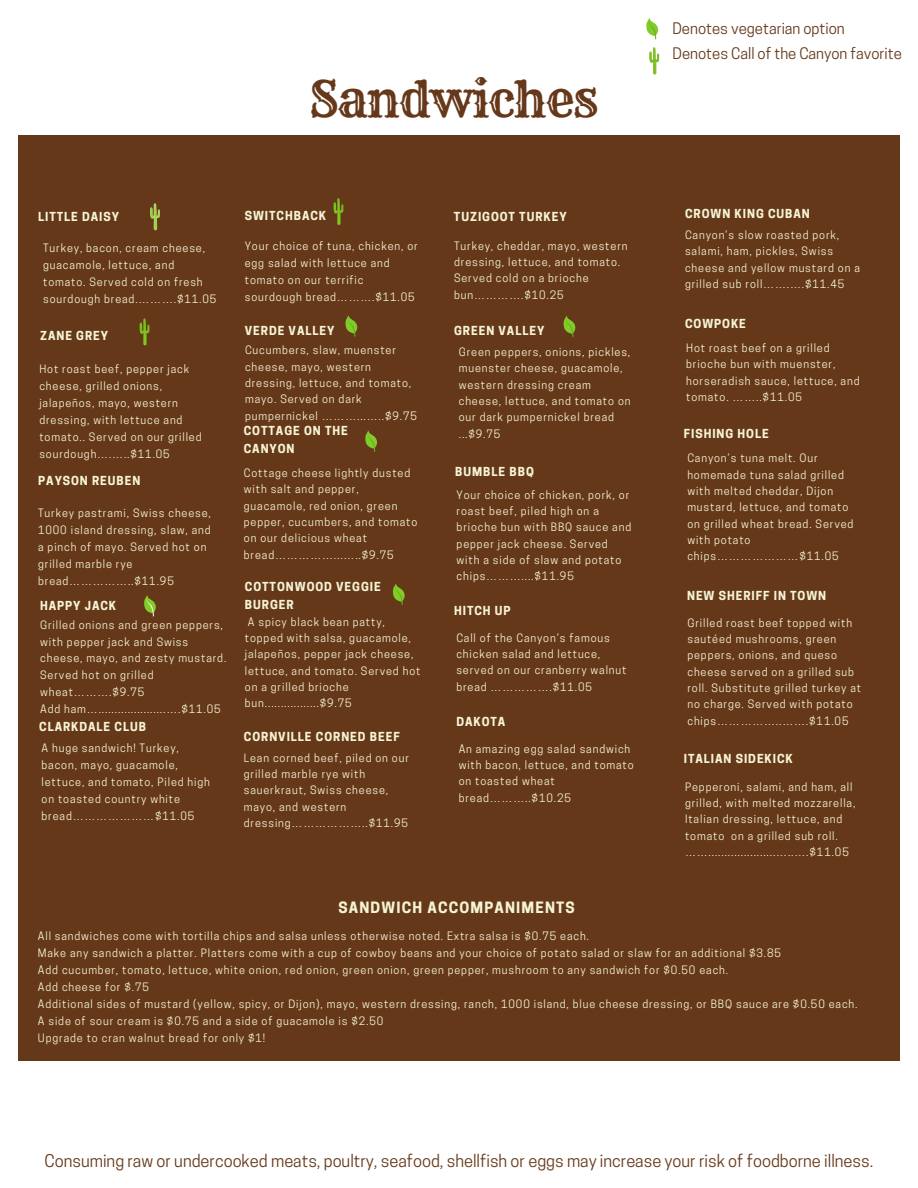
<style>
.page{position:relative;width:918px;height:1188px;background:#fff}
.page>*{position:absolute;margin:0;border:0;box-sizing:border-box;transform-origin:0 0}
.t1{font:49.2px "Rye";letter-spacing:-.03em;color:#66381a}
.t2{font:16.5px "Cooper Hewitt";color:#66381a}
.t3{font:15px/25px "Cooper Hewitt";color:#66381a}
.t4{font:700 14.7px "Cooper Hewitt";letter-spacing:.08em;color:#f5f4d5}
.t5{font:700 11.7px/17.5px "Cooper Hewitt";letter-spacing:.08em;color:#f5f4d5}
.t6{font:10.95px/16.4px "Cooper Hewitt";letter-spacing:.08em;color:#f5f4d5}
</style>
<div class="page">
<div style="left:18px;top:135px;width:882px;height:926px;background:#66381a"></div>
<svg style="left:144px;top:595px;width:12px;height:22px"></svg>
<svg style="left:646px;top:18px;width:12px;height:21px"></svg>
<svg style="left:649px;top:47px;width:10px;height:27px"></svg>
<svg style="left:345px;top:315px;width:13px;height:22px"></svg>
<svg style="left:365px;top:431px;width:12px;height:21px"></svg>
<svg style="left:392px;top:584px;width:13px;height:21px"></svg>
<svg style="left:563px;top:316px;width:13px;height:21px"></svg>
<svg style="left:150px;top:203px;width:10px;height:27px"></svg>
<svg style="left:139px;top:318px;width:10px;height:27px"></svg>
<svg style="left:333px;top:198px;width:10px;height:27px"></svg>
<h1 class="t1" style="left:309px;top:68px;width:291px">Sandwiches</h1>
<p class="t5" style="left:38px;top:210px;width:82px">LITTLE DAISY</p>
<p class="t6" style="left:43px;top:241px;width:175px;line-height:16.8px">Turkey, bacon, cream cheese, guacamole, lettuce, and tomato. Served cold on fresh sourdough bread.……….$11.05</p>
<p class="t5" style="left:40px;top:329px;width:69px">ZANE GREY</p>
<p class="t6" style="left:39px;top:362px;width:164px;line-height:16.8px">Hot roast beef, pepper jack cheese, grilled onions, jalapeños, mayo, western dressing, with lettuce and tomato.. Served on our grilled sourdough….…..$11.05</p>
<p class="t5" style="left:38px;top:473px;width:104px">PAYSON REUBEN</p>
<p class="t6" style="left:38px;top:506px;width:174px;line-height:16.8px">Turkey pastrami, Swiss cheese,<br>1000 island dressing, slaw, and a pinch of mayo. Served hot on grilled marble rye bread……………..$11.95</p>
<p class="t5" style="left:40px;top:598px;width:78px">HAPPY JACK</p>
<p class="t6" style="left:40px;top:618px;width:188px;line-height:16.8px">Grilled onions and green peppers, with pepper jack and Swiss cheese, mayo, and zesty mustard.<br>Served hot on grilled wheat……….$9.75<br>Add ham….....................….$11.05</p>
<p class="t5" style="left:39px;top:720px;width:108px">CLARKDALE CLUB</p>
<p class="t6" style="left:42px;top:741px;width:170px;line-height:16.8px">A huge sandwich! Turkey, bacon, mayo, guacamole, lettuce, and tomato, Piled high on toasted country white bread…………………$11.05</p>
<p class="t5" style="left:245px;top:208px;width:83px">SWITCHBACK</p>
<p class="t6" style="left:245px;top:239px;width:175px;line-height:16.8px">Your choice of tuna, chicken, or egg salad with lettuce and tomato on our terrific sourdough bread……….$11.05</p>
<p class="t5" style="left:245px;top:323px;width:91px">VERDE VALLEY</p>
<p class="t6" style="left:245px;top:343px;width:174px">Cucumbers, slaw, muenster cheese, mayo, western dressing, lettuce, and tomato, mayo. Served on dark pumpernickel ………...…..$9.75</p>
<p class="t5" style="left:244px;top:424px;width:106px">COTTAGE ON THE<br>CANYON</p>
<p class="t6" style="left:244px;top:466px;width:175px">Cottage cheese lightly dusted with salt and pepper, guacamole, red onion, green pepper, cucumbers, and tomato on our delicious wheat bread……………...…..$9.75</p>
<p class="t5" style="left:245px;top:579px;width:137px">COTTONWOOD VEGGIE<br>BURGER</p>
<p class="t6" style="left:245px;top:615px;width:177px">A spicy black bean patty, topped with salsa, guacamole, jalapeños, pepper jack cheese, lettuce, and tomato. Served hot on a grilled brioche bun.................$9.75</p>
<p class="t5" style="left:244px;top:729px;width:157px">CORNVILLE CORNED BEEF</p>
<p class="t6" style="left:244px;top:751px;width:167px">Lean corned beef, piled on our grilled marble rye with sauerkraut, Swiss cheese, mayo, and western dressing………………..$11.95</p>
<p class="t5" style="left:454px;top:209px;width:114px">TUZIGOOT TURKEY</p>
<p class="t6" style="left:454px;top:239px;width:175px">Turkey, cheddar, mayo, western dressing, lettuce, and tomato.<br>Served cold on a brioche bun………….$10.25</p>
<p class="t5" style="left:454px;top:323px;width:92px">GREEN VALLEY</p>
<p class="t6" style="left:459px;top:345px;width:173px">Green peppers, onions, pickles, muenster cheese, guacamole, western dressing cream cheese, lettuce, and tomato on our dark pumpernickel bread ...$9.75</p>
<p class="t5" style="left:455px;top:464px;width:80px">BUMBLE BBQ</p>
<p class="t6" style="left:457px;top:488px;width:176px">Your choice of chicken, pork, or roast beef, piled high on a brioche bun with BBQ sauce and pepper jack cheese. Served with a side of slaw and potato chips………....$11.95</p>
<p class="t5" style="left:454px;top:604px;width:58px">HITCH UP</p>
<p class="t6" style="left:456px;top:631px;width:172px">Call of the Canyon’s famous chicken salad and lettuce, served on our cranberry walnut bread …………….$11.05</p>
<p class="t5" style="left:456px;top:715px;width:51px">DAKOTA</p>
<p class="t6" style="left:459px;top:742px;width:177px">An amazing egg salad sandwich with bacon, lettuce, and tomato on toasted wheat bread………..$10.25</p>
<h3 class="t3" style="left:672px;top:18px;width:231px">Denotes vegetarian option<br>Denotes Call of the Canyon favorite</h3>
<p class="t5" style="left:685px;top:206px;width:126px">CROWN KING CUBAN</p>
<p class="t6" style="left:685px;top:228px;width:176px">Canyon’s slow roasted pork, salami, ham, pickles, Swiss cheese and yellow mustard on a grilled sub roll…….….$11.45</p>
<p class="t5" style="left:685px;top:316px;width:62px">COWPOKE</p>
<p class="t6" style="left:686px;top:341px;width:175px">Hot roast beef on a grilled brioche bun with muenster, horseradish sauce, lettuce, and tomato. ……..$11.05</p>
<p class="t5" style="left:684px;top:427px;width:86px">FISHING HOLE</p>
<p class="t6" style="left:687px;top:451px;width:168px">Canyon’s tuna melt. Our homemade tuna salad grilled with melted cheddar, Dijon mustard, lettuce, and tomato on grilled wheat bread. Served with potato chips…………………$11.05</p>
<p class="t5" style="left:687px;top:588px;width:141px">NEW SHERIFF IN TOWN</p>
<p class="t6" style="left:687px;top:616px;width:175px">Grilled roast beef topped with sautéed mushrooms, green peppers, onions, and queso cheese served on a grilled sub roll. Substitute grilled turkey at no charge. Served with potato chips……………..…….$11.05</p>
<p class="t5" style="left:684px;top:752px;width:111px">ITALIAN SIDEKICK</p>
<p class="t6" style="left:685px;top:780px;width:172px">Pepperoni, salami, and ham, all grilled, with melted mozzarella, Italian dressing, lettuce, and tomato on a grilled sub roll. …….....................…..….$11.05</p>
<h3 class="t4" style="left:338px;top:902px;width:238px">SANDWICH ACCOMPANIMENTS</h3>
<p class="t6" style="left:38px;top:929px;width:821px;line-height:16.8px">All sandwiches come with tortilla chips and salsa unless otherwise noted. Extra salsa is $0.75 each.<br>Make any sandwich a platter. Platters come with a cup of cowboy beans and your choice of potato salad or slaw for an additional $3.85<br>Add cucumber, tomato, lettuce, white onion, red onion, green onion, green pepper, mushroom to any sandwich for $0.50 each.<br>Add cheese for $.75<br>Additional sides of mustard (yellow, spicy, or Dijon), mayo, western dressing, ranch, 1000 island, blue cheese dressing, or BBQ sauce are $0.50 each.<br>A side of sour cream is $0.75 and a side of guacamole is $2.50<br>Upgrade to cran walnut bread for only $1!</p>
<h2 class="t2" style="left:45px;top:1154px;width:830px">Consuming raw or undercooked meats, poultry, seafood, shellfish or eggs may increase your risk of foodborne illness.</h2>
</div>
